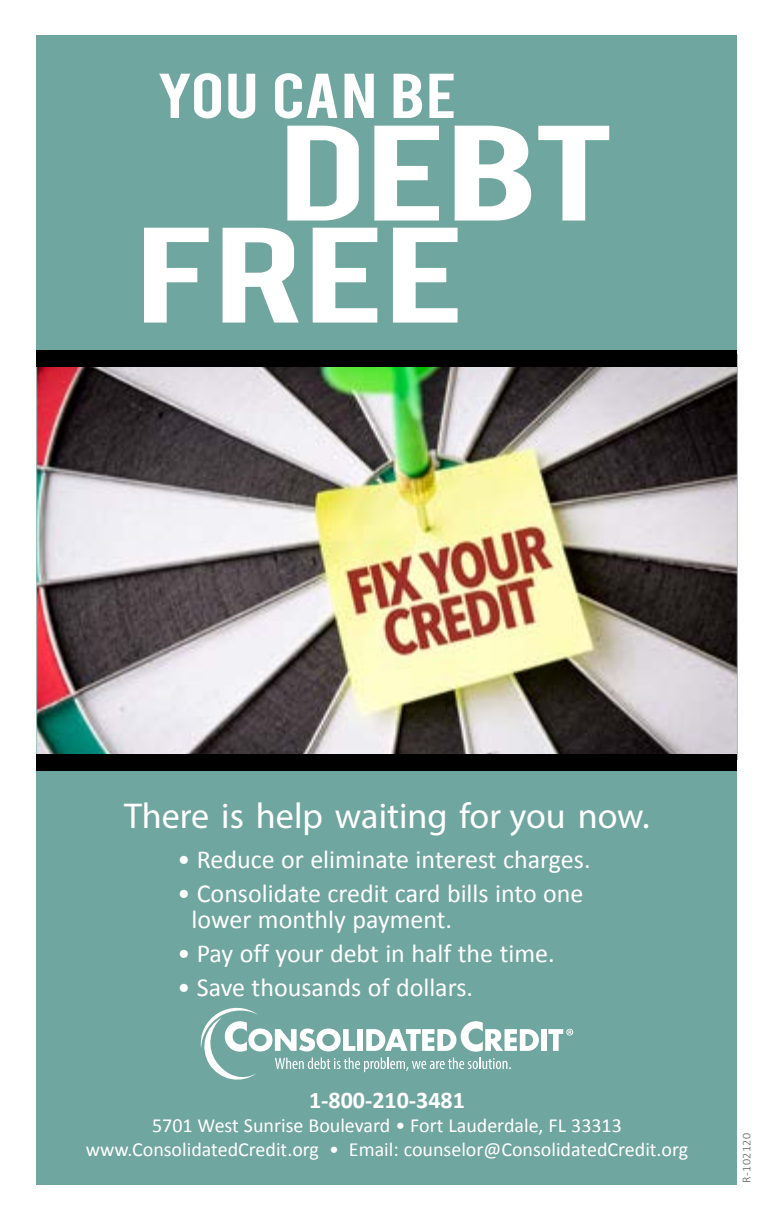
<style>
.page{position:relative;width:774px;height:1224px;background:#fff}
.page>*{position:absolute;margin:0;border:0;box-sizing:border-box;transform-origin:0 0}
.t1{font:36px "Myriad Pro";color:#fff}
.t2{font:26px/25.4px "Calibri";color:#fff}
.t3{font:700 24px "Calibri";color:#fff}
.t4{font:20px/24px "Calibri";color:#fff;text-align:center}
.t5{font:300 12px "Calibri";letter-spacing:.04em;color:#58595b}
</style>
<div class="page">
<img style="left:39px;top:367px;width:696px;height:387px">
<div style="left:37px;top:35px;width:700px;height:315px;background:#70a6a0"></div>
<div style="left:37px;top:754px;width:700px;height:431px;background:#70a6a0"></div>
<div style="left:37px;top:350px;width:700px;height:17px;background:#000"></div>
<div style="left:37px;top:754px;width:700px;height:16px;background:#000"></div>
<div style="left:541px;top:1029px;width:6px;height:22px;background:#fff"></div>
<svg style="left:200px;top:1007px;width:339px;height:73px"></svg>
<svg style="left:548px;top:1029px;width:25px;height:22px"></svg>
<svg style="left:144px;top:228px;width:314px;height:95px"></svg>
<svg style="left:287px;top:126px;width:322px;height:95px"></svg>
<svg style="left:159px;top:73px;width:295px;height:46px"></svg>
<h1 class="t1" style="left:124px;top:794px;width:527px">There is help waiting for you now.</h1>
<p class="t2" style="left:177px;top:847px;width:415px">• Reduce or eliminate interest charges.</p>
<p class="t2" style="left:192px;top:881px;width:394px;text-indent:-14px">• Consolidate credit card bills into one lower monthly payment.</p>
<p class="t2" style="left:177px;top:940px;width:379px">• Pay off your debt in half the time.</p>
<p class="t2" style="left:177px;top:974px;width:297px">• Save thousands of dollars.</p>
<p class="t3" style="left:309px;top:1085px;width:157px">1-800-210-3481</p>
<p class="t4" style="left:86px;top:1114px;width:604px">5701 West Sunrise Boulevard • Fort Lauderdale, FL 33313 www.ConsolidatedCredit.org • Email: counselor@ConsolidatedCredit.org</p>
<p class="t5" style="left:739px;top:1183px;width:51px;rotate:-90deg">R-102120</p>
</div>
